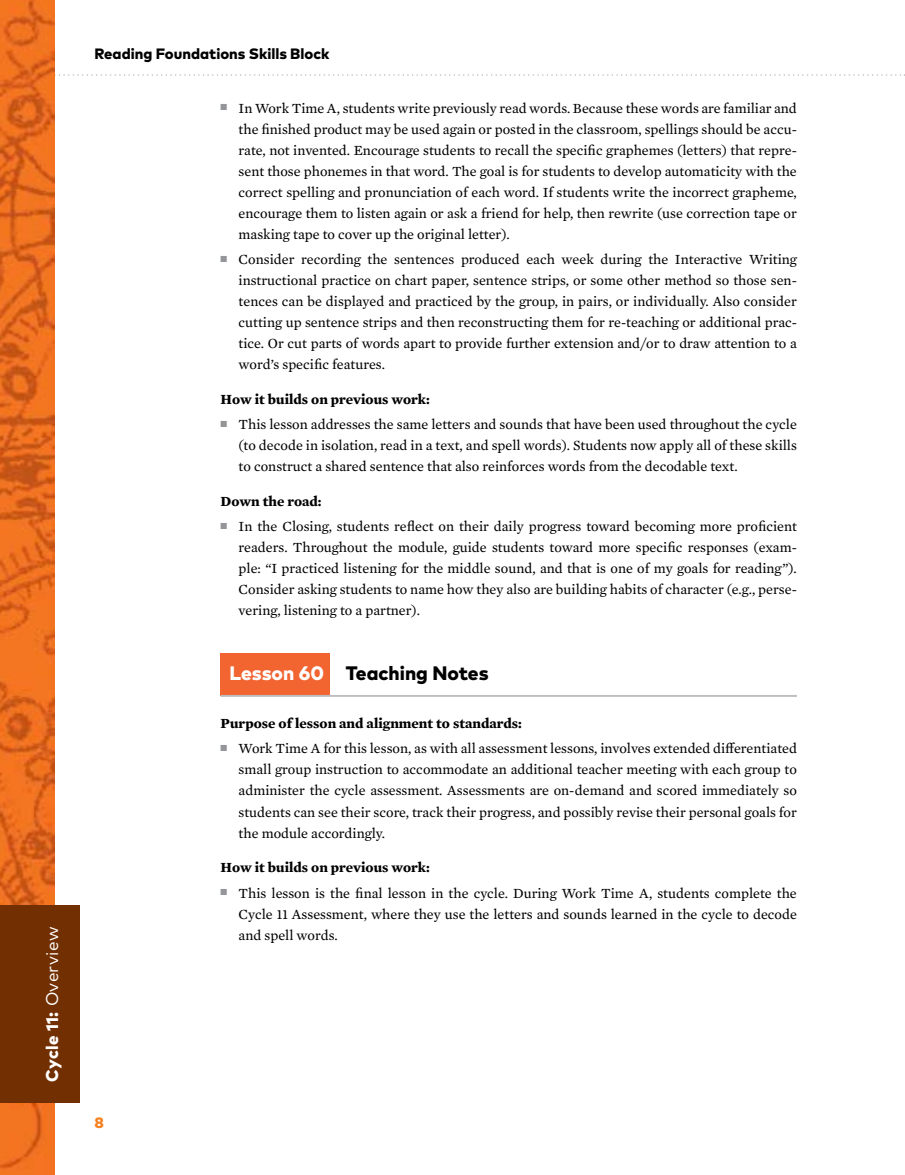
<style>
.page{position:relative;width:905px;height:1175px;background:#fff}
.page>*{position:absolute;margin:0;border:0;box-sizing:border-box;transform-origin:0 0}
.t1{font:800 19.5px "Mark Pro";color:#000}
.t2{font:800 17.1px "Mark Pro";letter-spacing:.02em;color:#fff}
.t3{font:800 15px "Mark Pro";color:#000}
.t4{font:800 15px "Mark Pro";color:#f58220}
.t5{font:14.25px/21px "Mercury Text G2";color:#000;text-align:justify}
.t6{font:700 14.25px "Mercury Text G2";color:#000}
.s1{font-weight:400}
.s2{color:#fff}
</style>
<div class="page">
<svg style="left:54px;top:74px;width:851px;height:2px"></svg>
<img style="left:0;top:0;width:54px;height:1174px">
<div style="left:0;top:905px;width:80px;height:198px;background:#722f01"></div>
<div style="left:220px;top:653px;width:110px;height:42px;background:#f26531"></div>
<hr style="left:220px;top:695px;width:576px;height:2px;background:#bcbec0">
<p class="t2" style="left:39px;top:1082px;width:157px;rotate:-90deg">Cycle 11: <span class="s1">Overview</span></p>
<p class="t3" style="left:94px;top:42px;width:236px">Reading Foundations Skills Block</p>
<p class="t5" style="left:238px;top:97px;width:560px;text-indent:-18px"><sup>■</sup> In Work Time A, students write previously read words. Because these words are familiar and the finished product may be used again or posted in the classroom, spellings should be accu&shy;rate, not invented. Encourage students to recall the specific graphemes (letters) that repre&shy;sent those phonemes in that word. The goal is for students to develop automaticity with the correct spelling and pronunciation of each word. If students write the incorrect grapheme, encourage them to listen again or ask a friend for help, then rewrite (use correction tape or masking tape to cover up the original letter).</p>
<p class="t5" style="left:238px;top:248px;width:560px;text-indent:-18px"><sup>■</sup> Consider recording the sentences produced each week during the Interactive Writing instructional practice on chart paper, sentence strips, or some other method so those sen&shy;tences can be displayed and practiced by the group, in pairs, or individually. Also consider cutting up sentence strips and then reconstructing them for re-teaching or additional prac&shy;tice. Or cut parts of words apart to provide further extension and/or to draw attention to a word’s specific features.</p>
<p class="t6" style="left:221px;top:388px;width:211px">How it builds on previous work:</p>
<p class="t5" style="left:238px;top:413px;width:559px;text-indent:-18px"><sup>■</sup> This lesson addresses the same letters and sounds that have been used throughout the cycle (to decode in isolation, read in a text, and spell words). Students now apply all of these skills to construct a shared sentence that also reinforces words from the decodable text.</p>
<p class="t6" style="left:221px;top:490px;width:102px">Down the road:</p>
<p class="t5" style="left:238px;top:515px;width:560px;text-indent:-18px"><sup>■</sup> In the Closing, students reflect on their daily progress toward becoming more proficient readers. Throughout the module, guide students toward more specific responses (exam&shy;ple: “I practiced listening for the middle sound, and that is one of my goals for reading”).<br>Consider asking students to name how they also are building habits of character (e.g., perse&shy;vering, listening to a partner).</p>
<p class="t4" style="left:94px;top:1110px;width:11px">8</p>
<h1 class="t1" style="left:230px;top:658px;width:260px"><span class="s2">Lesson 60</span> Teaching Notes</h1>
<p class="t6" style="left:220px;top:712px;width:303px">Purpose of lesson and alignment to standards:</p>
<p class="t5" style="left:238px;top:737px;width:560px;text-indent:-18px"><sup>■</sup> Work Time A for this lesson, as with all assessment lessons, involves extended differentiated small group instruction to accommodate an additional teacher meeting with each group to administer the cycle assessment. Assessments are on-demand and scored immediately so students can see their score, track their progress, and possibly revise their personal goals for the module accordingly.</p>
<p class="t6" style="left:221px;top:856px;width:211px">How it builds on previous work:</p>
<p class="t5" style="left:238px;top:881px;width:560px;text-indent:-18px"><sup>■</sup> This lesson is the final lesson in the cycle. During Work Time A, students complete the Cycle 11 Assessment, where they use the letters and sounds learned in the cycle to decode and spell words.</p>
</div>
